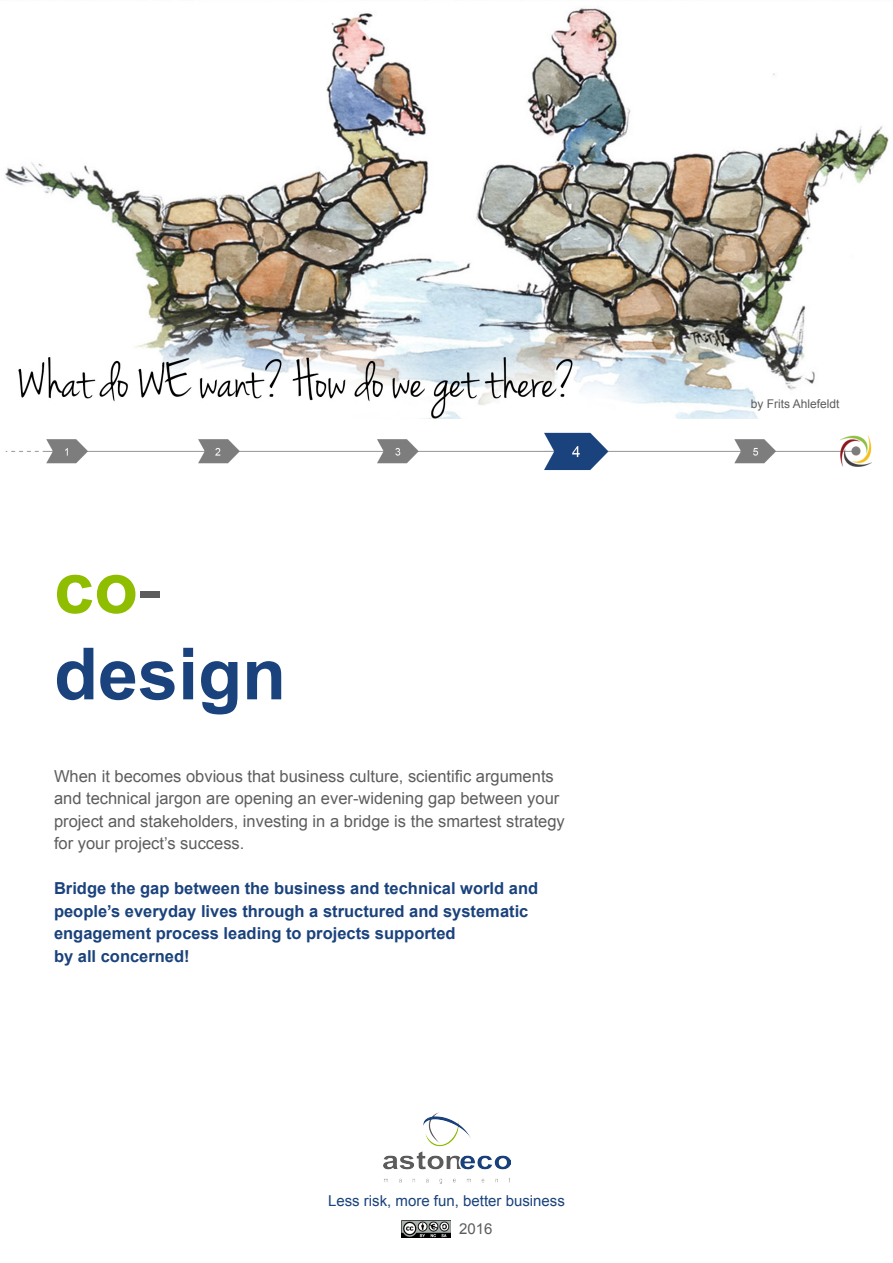
<style>
.page{position:relative;width:893px;height:1263px;background:#fff}
.page>*{position:absolute;margin:0;border:0;box-sizing:border-box;transform-origin:0 0}
.t1{font:700 72px "Arial";color:#1a427c}
.t2{font:700 72px "Arial";color:#8fbe00}
.t3{font:16.5px/22.5px "Arial";color:#5d5d5d}
.t4{font:700 16.5px "Arial";color:#1a427c}
.t5{font:15px "Arial";color:#1a427c}
.t6{font:15px "Arial";color:#5d5d5d}
.t7{font:12px "Arial";color:#5d5d5d}
.s1{font-weight:400;color:#5d5d5d}
</style>
<div class="page">
<img style="left:5px;top:8px;width:884px;height:463px">
<img style="left:383px;top:1113px;width:128px;height:71px">
<img style="left:402px;top:1220px;width:49px;height:17px">
<p class="t2" style="left:54px;top:540px;width:109px">co<span class="s1">-</span></p>
<p class="t1" style="left:54px;top:626px;width:234px">design</p>
<p class="t3" style="left:54px;top:765px;width:512px">When it becomes obvious that business culture, scientific arguments and technical jargon are opening an ever-widening gap between your project and stakeholders, investing in a bridge is the smartest strategy for your project’s success.</p>
<p class="t4" style="left:54px;top:877px;width:486px">Bridge the gap between the business and technical world and</p>
<p class="t4" style="left:54px;top:900px;width:476px">people’s everyday lives through a structured and systematic</p>
<p class="t4" style="left:54px;top:922px;width:403px">engagement process leading to projects supported</p>
<p class="t4" style="left:54px;top:945px;width:137px">by all concerned!</p>
<p class="t5" style="left:328px;top:1191px;width:238px">Less risk, more fun, better business</p>
<p class="t6" style="left:459px;top:1219px;width:35px">2016</p>
<p class="t7" style="left:751px;top:396px;width:90px">by Frits Ahlefeldt</p>
</div>
